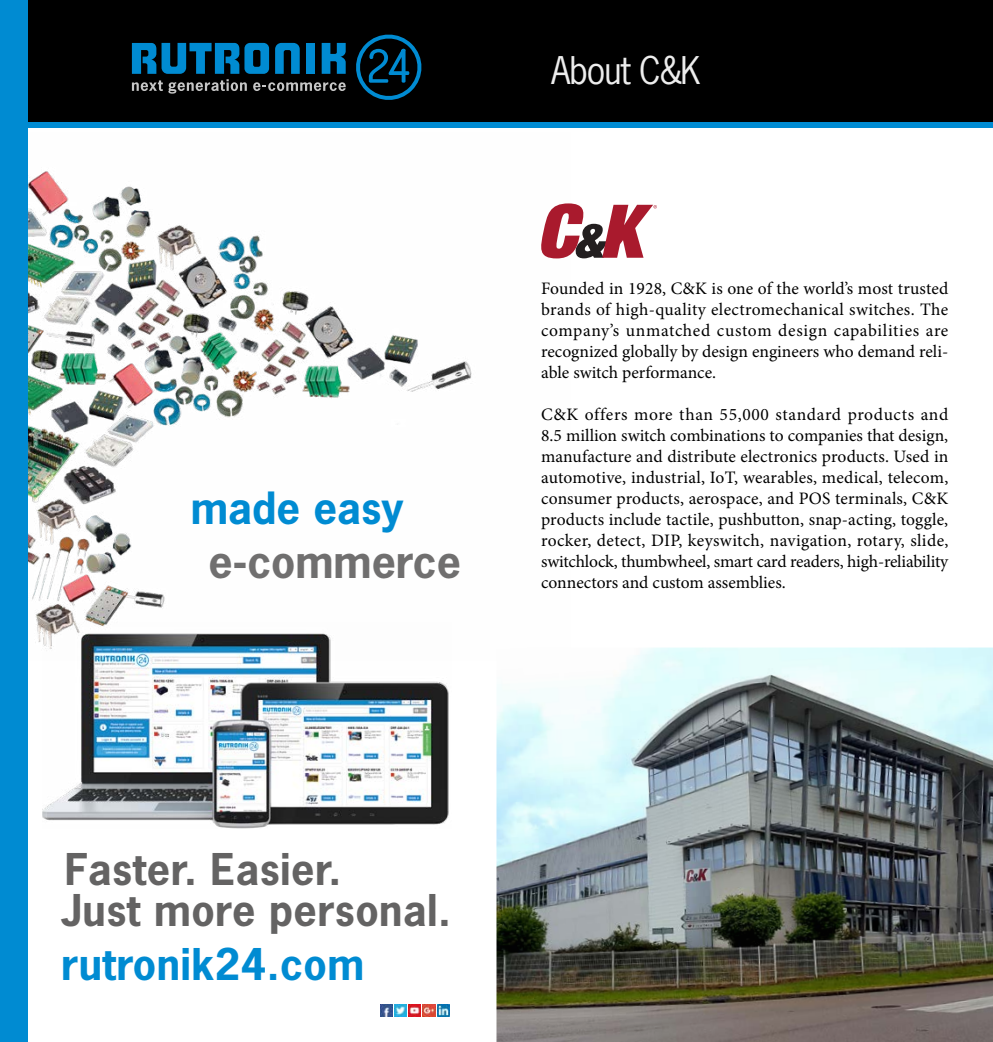
<style>
.page{position:relative;width:993px;height:1042px;background:#fff}
.page>*{position:absolute;margin:0;border:0;box-sizing:border-box;transform-origin:0 0}
.t1{font:700 42.7px "News Gothic Std";color:#706f6f}
.t2{font:700 41.82px "News Gothic Std";color:#008bd2}
.t3{font:700 41.12px/41.1px "News Gothic Std";letter-spacing:.01em;color:#646363}
.t4{font:700 41.12px "News Gothic Std";letter-spacing:.01em;color:#008bd2}
.t5{font:35.88px "News Gothic Std";letter-spacing:-.03em;color:#ededed}
.t6{font:17.5px/21px "Minion Pro";letter-spacing:-.005em;color:#000;text-align:justify}
</style>
<div class="page">
<img style="left:27px;top:133px;width:535px;height:527px">
<div style="left:0;top:0;width:992px;height:124px;background:#000"></div>
<div style="left:0;top:122px;width:992px;height:6px;background:#008bd2"></div>
<svg style="left:541px;top:203px;width:115px;height:55px"></svg>
<img style="left:496px;top:647px;width:496px;height:395px">
<img style="left:43px;top:623px;width:408px;height:206px">
<div style="left:0;top:0;width:27px;height:1042px;background:#008bd2"></div>
<svg style="left:380px;top:1004px;width:69px;height:12px"></svg>
<svg style="left:356px;top:35px;width:65px;height:65px"></svg>
<svg style="left:132px;top:43px;width:214px;height:51px"></svg>
<h2 class="t2" style="left:191px;top:481px;width:214px">made easy</h2>
<h1 class="t1" style="left:208px;top:534px;width:254px">e-commerce</h1>
<h3 class="t5" style="left:551px;top:47px;width:151px">About C&amp;K</h3>
<p class="t6" style="left:541px;top:278px;width:408px">Founded in 1928, C&amp;K is one of the world’s most trusted brands of high-quality electromechanical switches. The company’s unmatched custom design capabilities are recognized globally by design engineers who demand reli&shy;able switch performance.</p>
<p class="t6" style="left:541px;top:404px;width:408px">C&amp;K offers more than 55,000 standard products and 8.5 million switch combinations to companies that design, manufacture and distribute electronics products. Used in automotive, industrial, IoT, wearables, medical, telecom, consumer products, aerospace, and POS terminals, C&amp;K products include tactile, pushbutton, snap-acting, toggle, rocker, detect, DIP, keyswitch, navigation, rotary, slide, switchlock, thumbwheel, smart card readers, high-reliability connectors and custom assemblies.</p>
<h3 class="t3" style="left:61px;top:848px;width:391px">Faster. Easier.<br>Just more personal.</h3>
<h3 class="t4" style="left:61px;top:937px;width:304px">rutronik24.com</h3>
</div>
